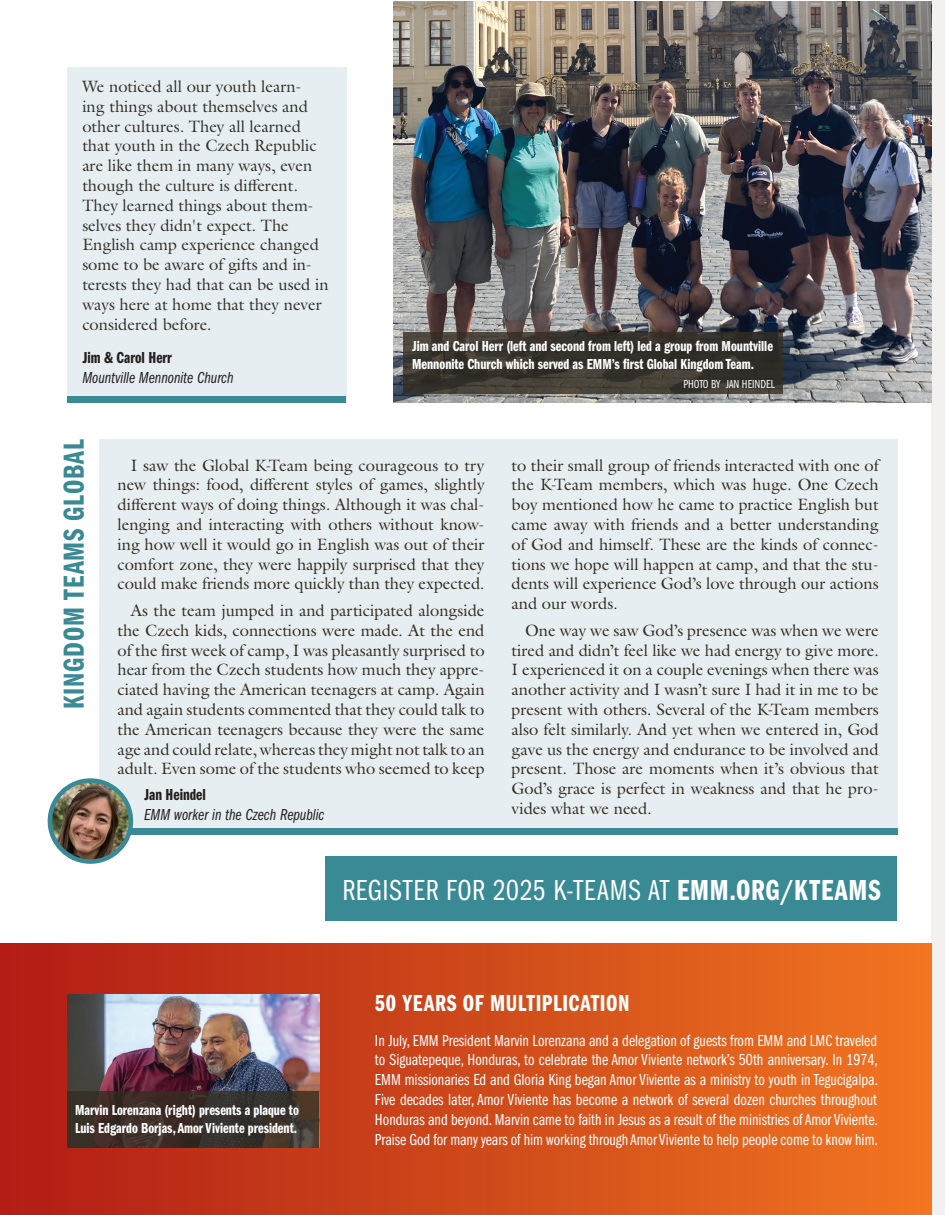
<style>
.page{position:relative;width:945px;height:1215px;background:#fff}
.page>*{position:absolute;margin:0;border:0;box-sizing:border-box;transform-origin:0 0}
.t1{font:30px "Franklin Gothic LT Pro Bk Cm";letter-spacing:.025em;color:#fff}
.t2{font:30px "Franklin Gothic LT Pro Dm Cm";letter-spacing:.025em;color:#398a94}
.t3{font:24px "Franklin Gothic LT Pro Dm Cm";letter-spacing:.025em;color:#fff}
.t4{font:16.5px/19.8px "Galliard Pro";color:#342d22;text-align:justify}
.t5{font:16.5px/19.8px "Franklin Gothic LT Pro Bk Cm";color:#fff;text-align:justify}
.t6{font:16.5px/19.8px "Galliard Pro";color:#322f2a}
.t7{font:16.5px "Franklin Gothic LT Pro Bk Cm It";color:#231f20}
.t8{font:16.5px "Franklin Gothic LT Pro Dm Cm";color:#231f20}
.t9{font:15px/18px "Franklin Gothic LT Pro Dm Cm";color:#fff}
.t10{font:12px "Franklin Gothic LT Pro Bk Cm";color:#fff}
.s1{font-family:"Franklin Gothic LT Pro Dm Cm"}
</style>
<div class="page">
<div style="left:326px;top:856px;width:571px;height:65px;background:#398a94"></div>
<div style="left:932px;top:0;width:13px;height:1215px;background:#f2f1f0"></div>
<div style="left:0;top:943px;width:932px;height:272px;background:linear-gradient(to right,#b01c16,#f07520)"></div>
<img style="left:68px;top:994px;width:252px;height:97px">
<svg style="left:68px;top:1091px;width:252px;height:57px;background:#3b302a"></svg>
<div style="left:55px;top:828px;width:842px;height:6px;background:#398a94"></div>
<div style="left:99px;top:439px;width:798px;height:389px;background:#e7eef1"></div>
<img style="left:50px;top:781px;width:81px;height:81px;border-radius:40px">
<div style="left:48px;top:778px;width:85px;height:86px;border:4px solid #398a94;border-radius:50%"></div>
<img style="left:393px;top:2px;width:539px;height:400px">
<svg style="left:403px;top:332px;width:380px;height:61px;background:#39352e"></svg>
<div style="left:67px;top:68px;width:279px;height:334px;background:#e7eef1"></div>
<div style="left:68px;top:396px;width:278px;height:6px;background:#398a94"></div>
<p class="t6" style="left:82px;top:76px;width:248px">We noticed all our youth learn-<br>ing things about themselves and other cultures. They all learned that youth in the Czech Republic are like them in many ways, even though the culture is different.<br>They learned things about them&shy;selves they didn't expect. The<br>English camp experience changed some to be aware of gifts and in&shy;terests they had that can be used in ways here at home that they never considered before.</p>
<p class="t8" style="left:82px;top:348px;width:91px">Jim &amp; Carol Herr</p>
<p class="t7" style="left:82px;top:368px;width:153px">Mountville Mennonite Church</p>
<p class="t9" style="left:412px;top:337px;width:362px">Jim and Carol Herr (left and second from left) led a group from Mountville<br>Mennonite Church which served as EMM’s first Global Kingdom Team.</p>
<p class="t10" style="left:683px;top:378px;width:93px">PHOTO BY JAN HEINDEL</p>
<h1 class="t2" style="left:57px;top:709px;width:271px;rotate:-90deg">KINGDOM TEAMS GLOBAL</h1>
<p class="t4" style="left:117px;top:455px;width:369px;text-indent:13px">I saw the Global K-Team being courageous to try new things: food, different styles of games, slightly different ways of doing things. Although it was chal&shy;lenging and interacting with others without know&shy;ing how well it would go in English was out of their comfort zone, they were happily surprised that they could make friends more quickly than they expected.</p>
<p class="t4" style="left:117px;top:600px;width:369px;text-indent:13px">As the team jumped in and participated alongside the Czech kids, connections were made. At the end of the first week of camp, I was pleasantly surprised to hear from the Czech students how much they appre&shy;ciated having the American teenagers at camp. Again and again students commented that they could talk to the American teenagers because they were the same age and could relate, whereas they might not talk to an adult. Even some of the students who seemed to keep</p>
<p class="t8" style="left:144px;top:786px;width:63px">Jan Heindel</p>
<p class="t7" style="left:144px;top:806px;width:182px">EMM worker in the Czech Republic</p>
<p class="t4" style="left:512px;top:455px;width:369px">to their small group of friends interacted with one of the K-Team members, which was huge. One Czech boy mentioned how he came to practice English but came away with friends and a better understanding of God and himself. These are the kinds of connec&shy;tions we hope will happen at camp, and that the stu&shy;dents will experience God’s love through our actions and our words.</p>
<p class="t4" style="left:512px;top:620px;width:369px;text-indent:13px">One way we saw God’s presence was when we were tired and didn’t feel like we had energy to give more.<br>I experienced it on a couple evenings when there was another activity and I wasn’t sure I had it in me to be present with others. Several of the K-Team members also felt similarly. And yet when we entered in, God gave us the energy and endurance to be involved and present. Those are moments when it’s obvious that God’s grace is perfect in weakness and that he pro&shy;vides what we need.</p>
<h1 class="t1" style="left:342px;top:873px;width:540px">REGISTER FOR 2025 K-TEAMS AT <span class="s1">EMM.ORG/KTEAMS</span></h1>
<p class="t9" style="left:75px;top:1101px;width:225px">Marvin Lorenzana (right) presents a plaque to<br>Luis Edgardo Borjas, Amor Viviente president.</p>
<h2 class="t3" style="left:375px;top:989px;width:256px">50 YEARS OF MULTIPLICATION</h2>
<p class="t5" style="left:375px;top:1030px;width:505px">In July, EMM President Marvin Lorenzana and a delegation of guests from EMM and LMC traveled to Siguatepeque, Honduras, to celebrate the Amor Viviente network’s 50th anniversary. In 1974, EMM missionaries Ed and Gloria King began Amor Viviente as a ministry to youth in Tegucigalpa.<br>Five decades later, Amor Viviente has become a network of several dozen churches throughout Honduras and beyond. Marvin came to faith in Jesus as a result of the ministries of Amor Viviente.<br>Praise God for many years of him working through Amor Viviente to help people come to know him.</p>
</div>
